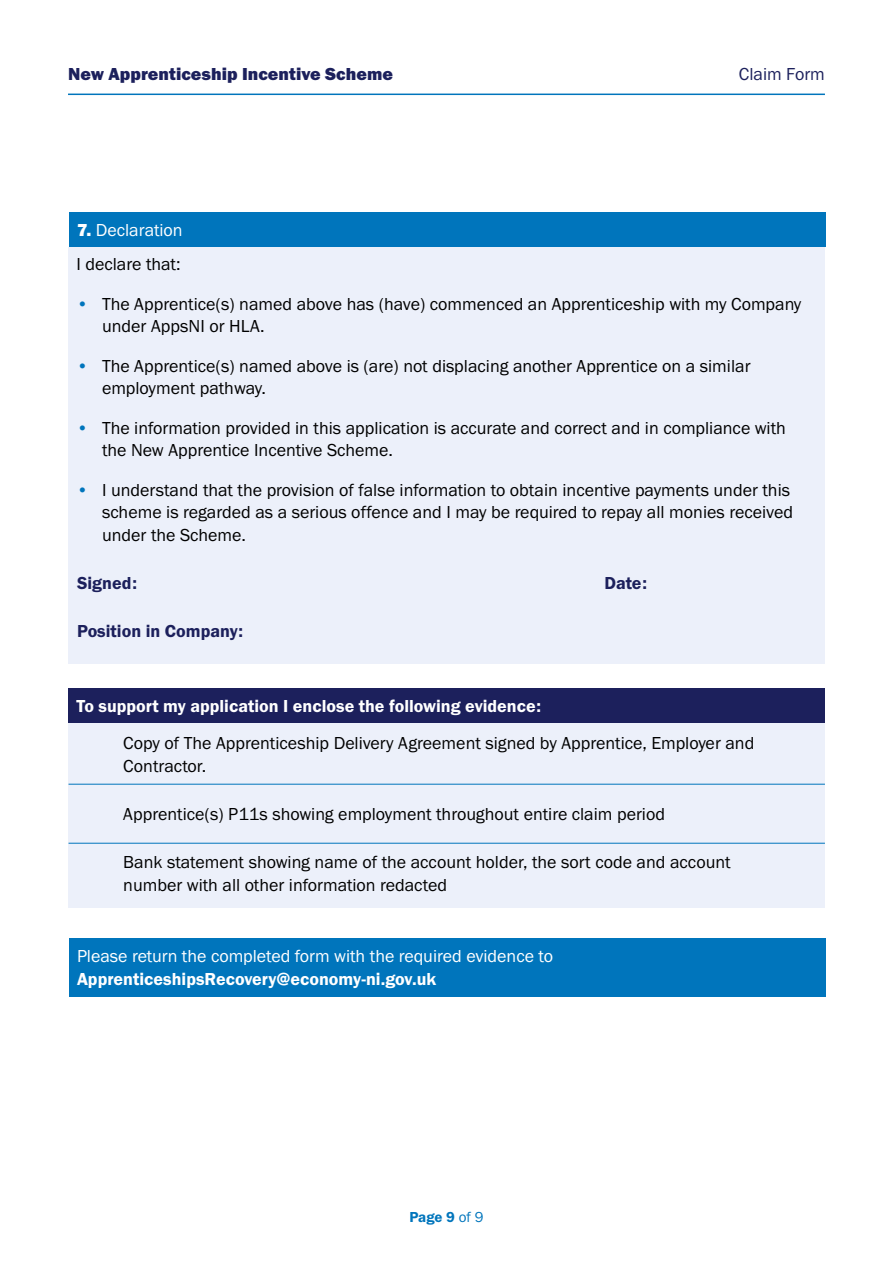
<style>
.page{position:relative;width:893px;height:1263px;background:#fff}
.page>*{position:absolute;margin:0;border:0;box-sizing:border-box;transform-origin:0 0}
.P_-_Body{font:18px/22.5px "Franklin Gothic URW Boo";color:#000}
.P_-_Body-2{font:18px/22.5px "Franklin Gothic URW Boo";color:#fff}
.H3_-_Question{font:18px "Franklin Gothic URW Dem";color:#fff}
.t1{font:18px "Franklin Gothic URW Hea";color:#1c205c}
.P_-_Body-3{font:18px "Franklin Gothic URW Dem";color:#1c205c}
.H3_-_Question-2{font:18px "Franklin Gothic URW Boo";color:#fff}
.t2{font:18px "Franklin Gothic URW Boo";color:#1c205c}
.t3{font:15px "Franklin Gothic URW Dem";color:#0075bc}
.s1{font-family:"Franklin Gothic URW Hea"}
.s2{color:#0075bc}
.s3{font-family:"Franklin Gothic URW Dem"}
.s4{font-family:"Franklin Gothic URW Boo"}
</style>
<div class="page">
<div style="left:68px;top:247px;width:757px;height:416px;background:#ecf0fa"></div>
<div style="left:68px;top:723px;width:757px;height:184px;background:#ecf0fa"></div>
<hr style="left:69px;top:784px;width:756px;height:1px;background:#0075bc">
<hr style="left:69px;top:843px;width:756px;height:1px;background:#0075bc">
<hr style="left:68px;top:94px;width:757px;height:1px;background:#0075bc">
<div style="left:69px;top:213px;width:756px;height:34px;background:#0075bc"></div>
<div style="left:68px;top:689px;width:757px;height:34px;background:#1c205c"></div>
<div style="left:69px;top:938px;width:756px;height:59px;background:#0075bc"></div>
<p class="t1" style="left:68px;top:62px;width:326px">New Apprenticeship Incentive Scheme</p>
<p class="t2" style="left:739px;top:63px;width:87px">Claim Form</p>
<h3 class="H3_-_Question-2" style="left:77px;top:218px;width:107px"><span class="s1">7.</span> Declaration</h3>
<p class="P_-_Body" style="left:77px;top:253px;width:106px">I declare that:</p>
<p class="P_-_Body" style="left:102px;top:292px;width:701px;text-indent:-26px"><span class="s2">•</span> The Apprentice(s) named above has (have) commenced an Apprenticeship with my Company under AppsNI or HLA.</p>
<p class="P_-_Body" style="left:102px;top:354px;width:650px;text-indent:-26px"><span class="s2">•</span> The Apprentice(s) named above is (are) not displacing another Apprentice on a similar employment pathway.</p>
<p class="P_-_Body" style="left:102px;top:416px;width:685px;text-indent:-26px"><span class="s2">•</span> The information provided in this application is accurate and correct and in compliance with the New Apprentice Incentive Scheme.</p>
<p class="P_-_Body" style="left:102px;top:478px;width:692px;text-indent:-26px"><span class="s2">•</span> I understand that the provision of false information to obtain incentive payments under this scheme is regarded as a serious offence and I may be required to repay all monies received under the Scheme.</p>
<p class="P_-_Body-3" style="left:77px;top:571px;width:61px">Signed:</p>
<p class="P_-_Body-3" style="left:604px;top:571px;width:44px">Date:</p>
<p class="P_-_Body-3" style="left:77px;top:620px;width:168px">Position in Company:</p>
<h3 class="H3_-_Question" style="left:77px;top:695px;width:466px">To support my application I enclose the following evidence:</h3>
<p class="P_-_Body" style="left:123px;top:732px;width:633px">Copy of The Apprenticeship Delivery Agreement signed by Apprentice, Employer and<br>Contractor.</p>
<p class="P_-_Body" style="left:123px;top:802px;width:543px">Apprentice(s) P11s showing employment throughout entire claim period</p>
<p class="P_-_Body" style="left:123px;top:851px;width:609px">Bank statement showing name of the account holder, the sort code and account number with all other information redacted</p>
<p class="P_-_Body-2" style="left:77px;top:944px;width:478px">Please return the completed form with the required evidence to<br><span class="s3">ApprenticeshipsRecovery@economy-ni.gov.uk</span></p>
<p class="t3" style="left:409px;top:1208px;width:76px">Page 9 <span class="s4">of 9</span></p>
</div>
